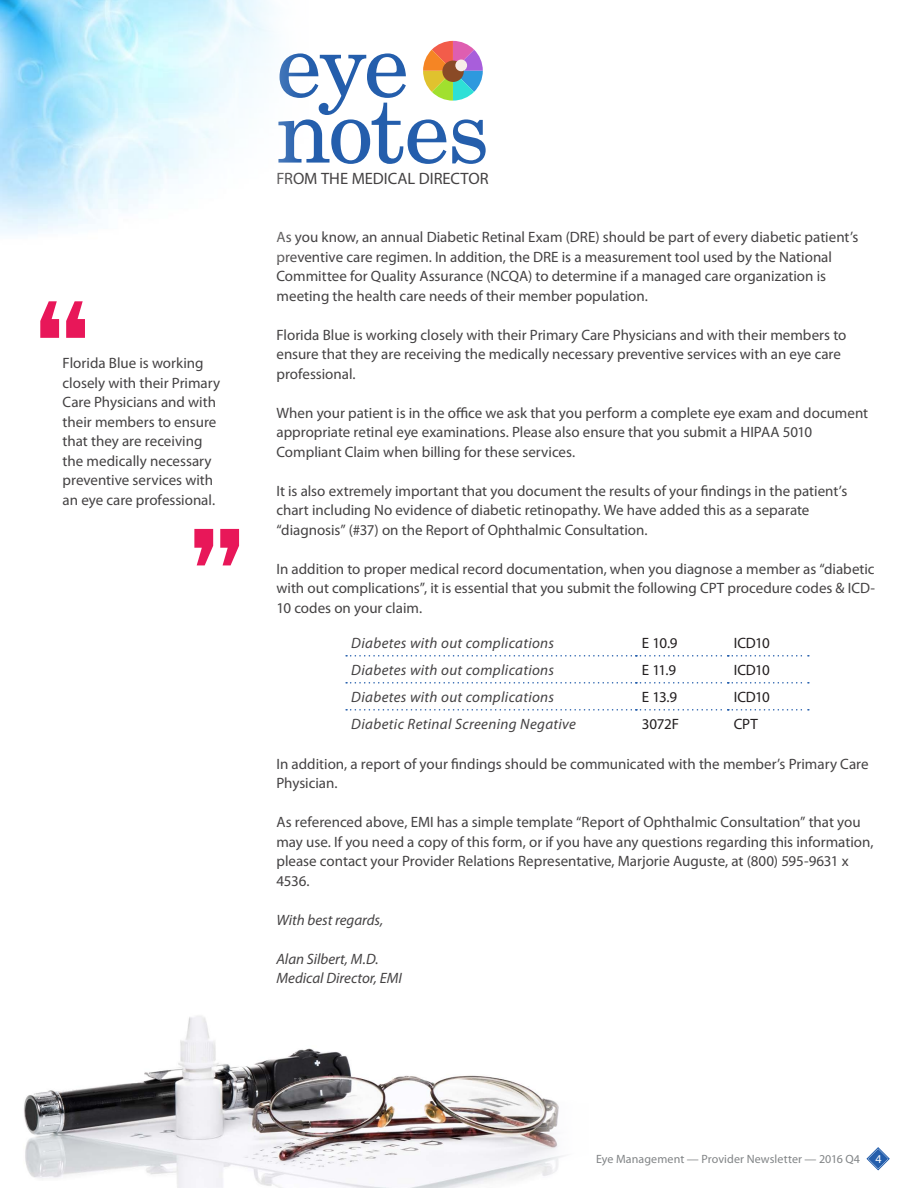
<style>
.page{position:relative;width:918px;height:1188px;background:#fff}
.page>*{position:absolute;margin:0;border:0;box-sizing:border-box;transform-origin:0 0}
.t1{font:90px "New Century Schlbk LT Std";letter-spacing:-.035em;color:#245eac}
.t2{font:16.5px "Myriad Pro";color:#444243}
.t3{font:15px/19.5px "Myriad Pro";color:#444243}
.t4{font:italic 15px "Myriad Pro";letter-spacing:.02em;color:#444243}
.t5{font:15px "Myriad Pro";letter-spacing:-.01em;color:#231f20}
.t6{font:italic 15px "Myriad Pro";color:#444243}
.t7{font:italic 15px "Myriad Pro";letter-spacing:-.005em;color:#444243}
.t8{font:12px "Myriad Pro";letter-spacing:.01em;color:#818486}
.t9{font:12px "Myriad Pro";color:#fff}
</style>
<div class="page">
<svg style="left:867px;top:1147px;width:23px;height:23px"></svg>
<img style="left:24px;top:1016px;width:540px;height:172px">
<svg style="left:423px;top:41px;width:60px;height:60px"></svg>
<div style="left:442px;top:61px;width:22px;height:21px;background:#8a4a26;border-radius:50%"></div>
<div style="left:455px;top:60px;width:12px;height:11px;background:#f7ede8;border-radius:50%"></div>
<svg style="left:40px;top:301px;width:45px;height:37px"></svg>
<svg style="left:194px;top:529px;width:45px;height:36px"></svg>
<img style="left:0;top:0;width:274px;height:234px">
<svg style="left:346px;top:655px;width:463px;height:2px"></svg>
<svg style="left:346px;top:682px;width:463px;height:2px"></svg>
<svg style="left:346px;top:709px;width:463px;height:2px"></svg>
<p class="t3" style="left:63px;top:353px;width:159px">Florida Blue is working closely with their Primary<br>Care Physicians and with their members to ensure that they are receiving the medically necessary preventive services with an eye care professional.</p>
<p class="t1" style="left:276px;top:10px;width:134px">eye</p>
<p class="t1" style="left:276px;top:76px;width:215px">notes</p>
<p class="t2" style="left:276px;top:168px;width:214px">FROM THE MEDICAL DIRECTOR</p>
<p class="t3" style="left:276px;top:227px;width:584px">As you know, an annual Diabetic Retinal Exam (DRE) should be part of every diabetic patient’s preventive care regimen. In addition, the DRE is a measurement tool used by the National Committee for Quality Assurance (NCQA) to determine if a managed care organization is meeting the health care needs of their member population.</p>
<p class="t3" style="left:276px;top:325px;width:571px">Florida Blue is working closely with their Primary Care Physicians and with their members to ensure that they are receiving the medically necessary preventive services with an eye care professional.</p>
<p class="t3" style="left:276px;top:403px;width:593px">When your patient is in the office we ask that you perform a complete eye exam and document appropriate retinal eye examinations. Please also ensure that you submit a HIPAA 5010<br>Compliant Claim when billing for these services.</p>
<p class="t3" style="left:276px;top:481px;width:573px">It is also extremely important that you document the results of your findings in the patient’s chart including No evidence of diabetic retinopathy. We have added this as a separate “diagnosis” (#37) on the Report of Ophthalmic Consultation.</p>
<p class="t3" style="left:276px;top:559px;width:600px;text-align:justify">In addition to proper medical record documentation, when you diagnose a member as “diabetic with out complications”, it is essential that you submit the following CPT procedure codes &amp; ICD-10 codes on your claim.</p>
<p class="t4" style="left:351px;top:634px;width:204px">Diabetes with out complications</p>
<p class="t5" style="left:642px;top:634px;width:37px">E 10.9</p>
<p class="t5" style="left:734px;top:634px;width:38px">ICD10</p>
<p class="t4" style="left:351px;top:661px;width:204px">Diabetes with out complications</p>
<p class="t5" style="left:642px;top:661px;width:36px">E 11.9</p>
<p class="t5" style="left:734px;top:661px;width:38px">ICD10</p>
<p class="t4" style="left:351px;top:688px;width:204px">Diabetes with out complications</p>
<p class="t5" style="left:642px;top:688px;width:37px">E 13.9</p>
<p class="t5" style="left:734px;top:688px;width:38px">ICD10</p>
<p class="t4" style="left:351px;top:715px;width:226px">Diabetic Retinal Screening Negative</p>
<p class="t5" style="left:642px;top:715px;width:39px">3072F</p>
<p class="t5" style="left:734px;top:715px;width:26px">CPT</p>
<p class="t3" style="left:276px;top:754px;width:594px">In addition, a report of your findings should be communicated with the member’s Primary Care<br>Physician.</p>
<p class="t3" style="left:276px;top:812px;width:599px">As referenced above, EMI has a simple template “Report of Ophthalmic Consultation” that you may use. If you need a copy of this form, or if you have any questions regarding this information, please contact your Provider Relations Representative, Marjorie Auguste, at (800) 595-9631 x 4536.</p>
<p class="t7" style="left:276px;top:911px;width:108px">With best regards,</p>
<p class="t6" style="left:276px;top:950px;width:104px">Alan Silbert, M.D.</p>
<p class="t6" style="left:276px;top:969px;width:127px">Medical Director, EMI</p>
<p class="t8" style="left:596px;top:1151px;width:266px">Eye Management — Provider Newsletter — 2016 Q4</p>
<p class="t9" style="left:875px;top:1151px;width:8px">4</p>
</div>
